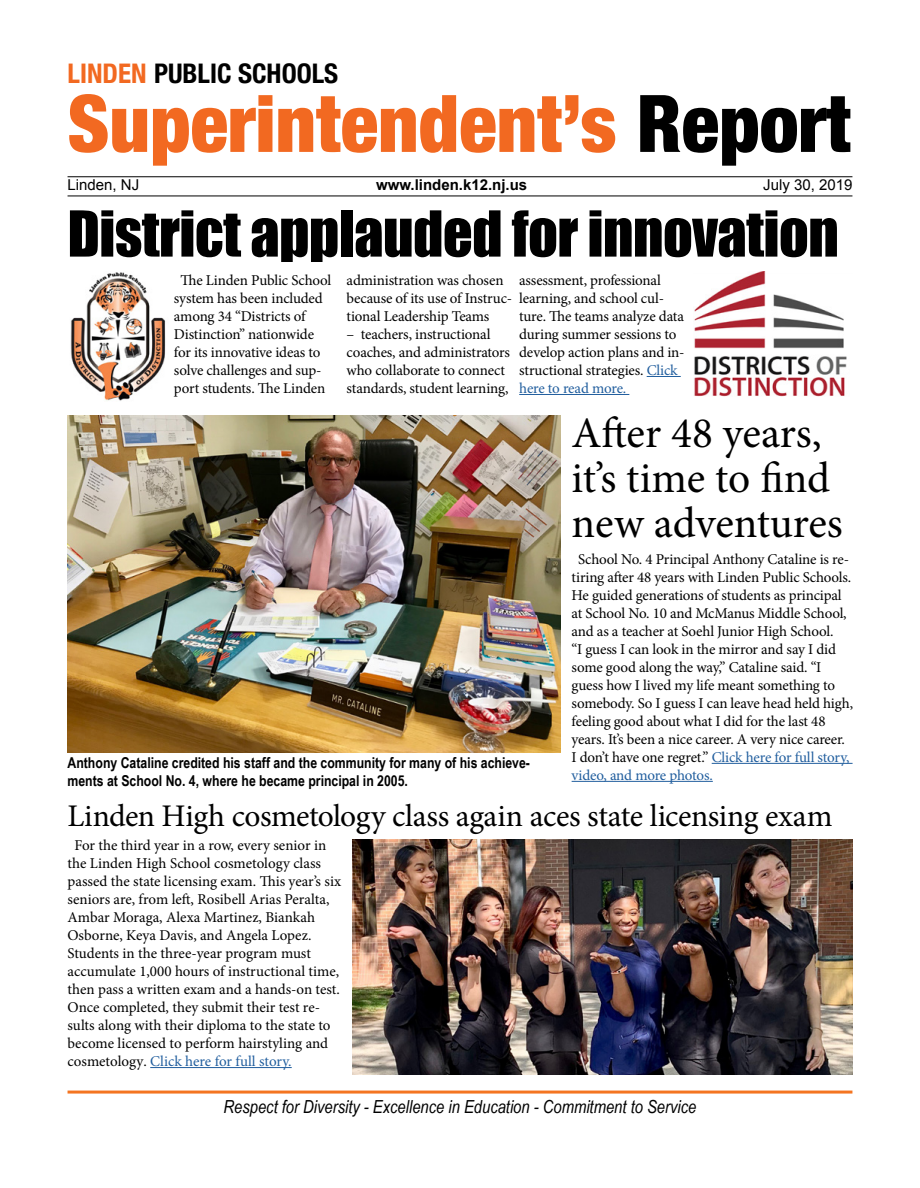
<style>
.page{position:relative;width:920px;height:1188px;background:#fff}
.page>*{position:absolute;margin:0;border:0;box-sizing:border-box;transform-origin:0 0}
.t1{font:900 condensed 79.5px "Helvetica Neue";color:#f26921}
.t2{font:58.5px "Impact";letter-spacing:-.01em;color:#000}
.t3{font:43.5px/45px "Minion Pro";letter-spacing:-.005em;color:#000}
.t4{font:31.5px "Minion Pro";letter-spacing:-.015em;color:#000}
.t5{font:700 condensed 27px "Helvetica Neue";color:#000}
.t6{font:italic 18px "Arial Narrow";color:#000}
.t7{font:15px/18px "Minion Pro";letter-spacing:-.01em;color:#000}
.t8{font:700 15px/18px "Arial Narrow";color:#000}
.t9{font:15px "Arial";color:#000}
.t10{font:700 15px "Arial";color:#000}
.s1{color:#f26921}
.s2{color:#000}
.s3{color:#215e9e}
</style>
<div class="page">
<hr style="left:68px;top:196px;width:784px;height:1px;background:#000">
<img style="left:70px;top:272px;width:96px;height:129px">
<hr style="left:68px;top:1091px;width:784px;height:3px;background:#f47521">
<hr style="left:68px;top:177px;width:784px;height:1px;background:#000">
<hr style="left:711px;top:763px;width:141px;height:1px;background:#215e9e">
<hr style="left:571px;top:781px;width:141px;height:1px;background:#215e9e">
<hr style="left:150px;top:1067px;width:142px;height:1px;background:#215e9e">
<img style="left:352px;top:839px;width:500px;height:236px">
<img style="left:68px;top:415px;width:493px;height:337px">
<img style="left:694px;top:271px;width:153px;height:126px">
<hr style="left:646px;top:376px;width:34px;height:1px;background:#215e9e">
<hr style="left:519px;top:394px;width:110px;height:1px;background:#215e9e">
<p class="t5" style="left:68px;top:51px;width:272px"><span class="s1">LINDEN</span> PUBLIC SCHOOLS</p>
<p class="t1" style="left:68px;top:58px;width:784px">Superintendent’s <span class="s2">Report</span></p>
<p class="t9" style="left:68px;top:175px;width:73px">Linden, NJ</p>
<p class="t9" style="left:763px;top:175px;width:91px">July 30, 2019</p>
<p class="t10" style="left:376px;top:175px;width:153px">www.linden.k12.nj.us</p>
<p class="t2" style="left:68px;top:188px;width:772px">District applauded for innovation</p>
<p class="t7" style="left:174px;top:271px;width:159px;text-indent:7px">The Linden Public School system has been included among 34 “Districts of<br>Distinction” nationwide for its innovative ideas to solve challenges and sup&shy;port students. The Linden</p>
<p class="t7" style="left:346px;top:271px;width:167px">administration was chosen because of its use of Instruc&shy;tional Leadership Teams</p>
<p class="t7" style="left:346px;top:325px;width:165px">– teachers, instructional coaches, and administrators who collaborate to connect standards, student learning,</p>
<p class="t7" style="left:519px;top:271px;width:167px">assessment, professional learning, and school cul&shy;ture. The teams analyze data during summer sessions to develop action plans and in&shy;structional strategies. <span class="s3">Click here to read more.</span></p>
<p class="t8" style="left:68px;top:753px;width:464px">Anthony Cataline credited his staff and the community for many of his achieve&shy;ments at School No. 4, where he became principal in 2005.</p>
<p class="t3" style="left:571px;top:411px;width:273px">After 48 years, it’s time to find new adventures</p>
<p class="t7" style="left:571px;top:550px;width:283px;text-indent:7px">School No. 4 Principal Anthony Cataline is re&shy;tiring after 48 years with Linden Public Schools.<br>He guided generations of students as principal at School No. 10 and McManus Middle School, and as a teacher at Soehl Junior High School.<br>“I guess I can look in the mirror and say I did some good along the way,” Cataline said. “I guess how I lived my life meant something to somebody. So I guess I can leave head held high, feeling good about what I did for the last 48 years. It’s been a nice career. A very nice career.<br>I don’t have one regret.” <span class="s3">Click here for full story, video, and more photos.</span></p>
<p class="t4" style="left:68px;top:795px;width:766px">Linden High cosmetology class again aces state licensing exam</p>
<p class="t7" style="left:68px;top:836px;width:275px;text-indent:7px">For the third year in a row, every senior in the Linden High School cosmetology class passed the state licensing exam. This year’s six seniors are, from left, Rosibell Arias Peralta, Ambar Moraga, Alexa Martinez, Biankah Osborne, Keya Davis, and Angela Lopez.<br>Students in the three-year program must accumulate 1,000 hours of instructional time, then pass a written exam and a hands-on test.<br>Once completed, they submit their test re&shy;sults along with their diploma to the state to become licensed to perform hairstyling and cosmetology. <span class="s3">Click here for full story.</span></p>
<p class="t6" style="left:223px;top:1094px;width:474px">Respect for Diversity - Excellence in Education - Commitment to Service</p>
</div>
